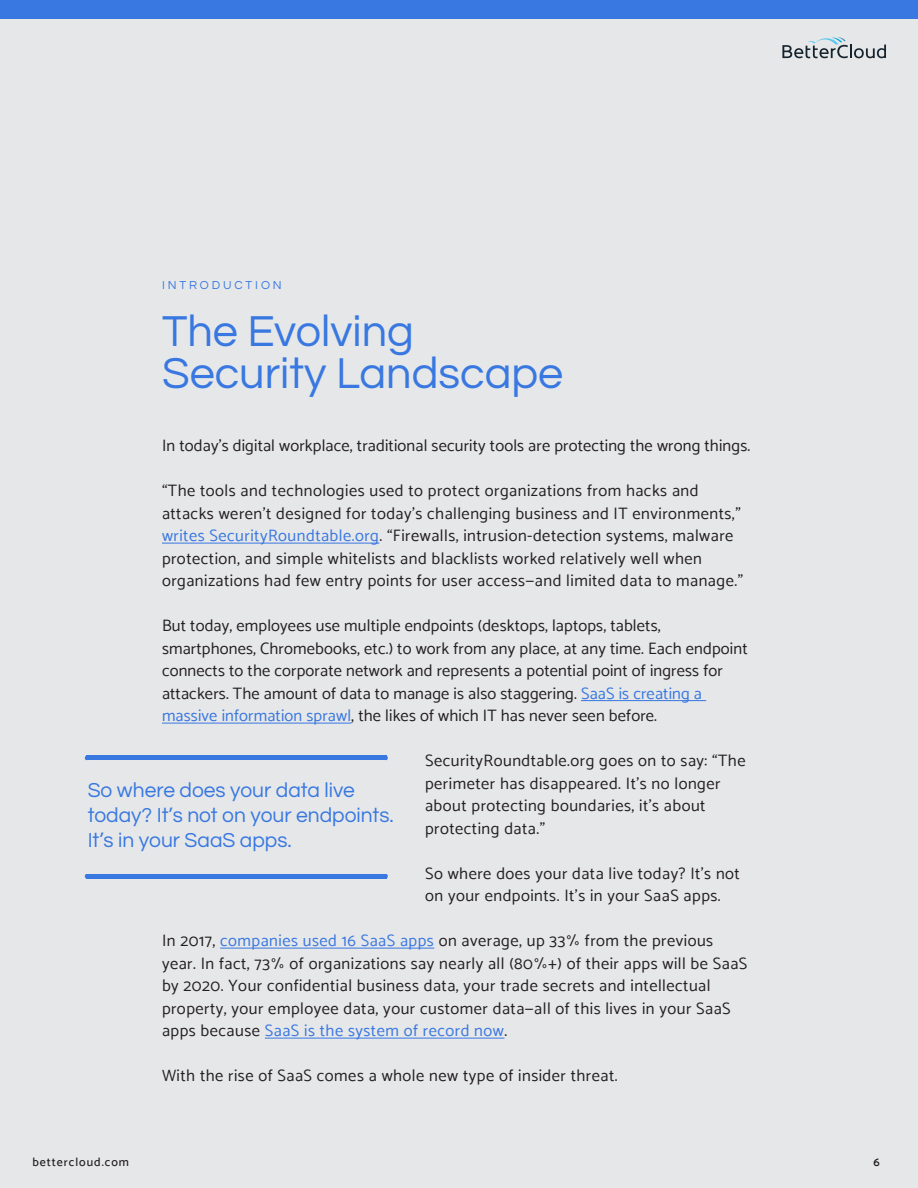
<style>
.page{position:relative;width:918px;height:1188px;background:#fff}
.page>*{position:absolute;margin:0;border:0;box-sizing:border-box;transform-origin:0 0}
.t1{font:45px/42px "Questrial";color:#3878e0}
.t2{font:21px/25.2px "Questrial";color:#3878e0}
.t3{font:16.5px/22.5px "Catamaran";letter-spacing:.03em;color:#231f20}
.t4{font:16.5px/22.5px "Catamaran";letter-spacing:.01em;color:#231f20}
.t5{font:500 12px "Catamaran";letter-spacing:.08em;color:#231f20}
.t6{font:12px "Questrial";letter-spacing:.24em;color:#3878e0}
.t7{font:600 12px "Catamaran";color:#231f20}
.s1{color:#3877e0}
</style>
<div class="page">
<div style="left:0;top:0;width:918px;height:20px;background:#3878e0"></div>
<div style="left:0;top:20px;width:918px;height:1168px;background:#e6e7e9"></div>
<svg style="left:782px;top:37px;width:104px;height:21px"></svg>
<hr style="left:162px;top:543px;width:217px;height:1px;background:#3877e0">
<hr style="left:581px;top:700px;width:125px;height:1px;background:#3877e0">
<hr style="left:162px;top:723px;width:189px;height:1px;background:#3877e0">
<hr style="left:220px;top:948px;width:214px;height:1px;background:#3877e0">
<hr style="left:265px;top:1038px;width:239px;height:1px;background:#3877e0">
<hr style="left:86px;top:756px;width:300px;height:4px;background:#3878e0">
<hr style="left:86px;top:874px;width:300px;height:4px;background:#3878e0">
<p class="t6" style="left:162px;top:279px;width:121px">INTRODUCTION</p>
<p class="t1" style="left:162px;top:311px;width:403px">The Evolving<br>Security Landscape</p>
<p class="t4" style="left:162px;top:435px;width:590px">In today’s digital workplace, traditional security tools are protecting the wrong things.</p>
<p class="t3" style="left:162px;top:480px;width:583px">“The tools and technologies used to protect organizations from hacks and attacks weren’t designed for today’s challenging business and IT environments,” <span class="s1">writes SecurityRoundtable.org</span>. “Firewalls, intrusion-detection systems, malware protection, and simple whitelists and blacklists worked relatively well when organizations had few entry points for user access—and limited data to manage.”</p>
<p class="t4" style="left:162px;top:615px;width:587px">But today, employees use multiple endpoints (desktops, laptops, tablets, smartphones, Chromebooks, etc.) to work from any place, at any time. Each endpoint connects to the corporate network and represents a potential point of ingress for attackers. The amount of data to manage is also staggering. <span class="s1">SaaS is creating a massive information sprawl</span>, the likes of which IT has never seen before.</p>
<p class="t3" style="left:425px;top:750px;width:322px">SecurityRoundtable.org goes on to say: “The perimeter has disappeared. It’s no longer about protecting boundaries, it’s about protecting data.”</p>
<p class="t3" style="left:425px;top:862px;width:316px">So where does your data live today? It’s not on your endpoints. It’s in your SaaS apps.</p>
<p class="t3" style="left:162px;top:930px;width:587px">In 2017, <span class="s1">companies used 16 SaaS apps</span> on average, up 33% from the previous year. In fact, 73% of organizations say nearly all (80%+) of their apps will be SaaS by 2020. Your confidential business data, your trade secrets and intellectual property, your employee data, your customer data—all of this lives in your SaaS apps because <span class="s1">SaaS is the system of record now</span>.</p>
<p class="t3" style="left:162px;top:1065px;width:457px">With the rise of SaaS comes a whole new type of insider threat.</p>
<p class="t2" style="left:88px;top:778px;width:308px">So where does your data live today? It’s not on your endpoints.<br>It’s in your SaaS apps.</p>
<p class="t5" style="left:32px;top:1155px;width:98px">bettercloud.com</p>
<p class="t7" style="left:873px;top:1155px;width:8px">6</p>
</div>
